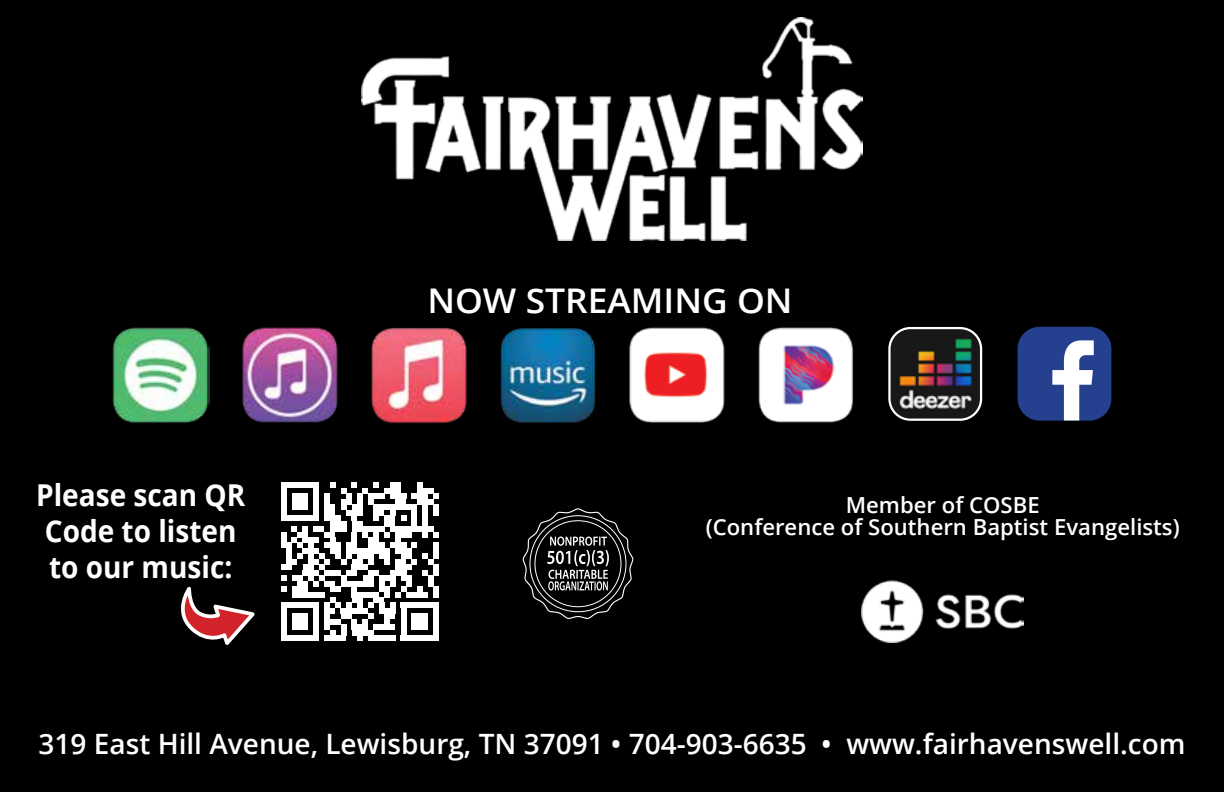
<style>
.page{position:relative;width:1224px;height:792px;background:#000}
.page>*{position:absolute;margin:0;border:0;box-sizing:border-box;transform-origin:0 0}
.t1{font:600 34px "Open Sans";color:#fff;scale:1.04 1}
.t2{font:700 30.2px/36.2px "Open Sans";color:#fff;scale:.93 1}
.t3{font:600 28px "Open Sans";color:#fff}
.t4{font:600 22.2px/22.2px "Open Sans";color:#fff;text-align:center}
</style>
<div class="page">
<img style="left:361px;top:18px;width:502px;height:223px">
<svg style="left:168px;top:589px;width:92px;height:62px;background:#4d2a2c"></svg>
<svg style="left:281px;top:483px;width:158px;height:158px"></svg>
<svg style="left:523px;top:508px;width:110px;height:111px;background:#292929"></svg>
<img style="left:497px;top:325px;width:101px;height:99px">
<img style="left:368px;top:325px;width:101px;height:99px">
<img style="left:240px;top:327px;width:101px;height:96px">
<img style="left:755px;top:325px;width:102px;height:101px">
<img style="left:109px;top:327px;width:100px;height:98px">
<img style="left:622px;top:324px;width:110px;height:103px">
<img style="left:889px;top:328px;width:92px;height:92px">
<div style="left:888px;top:327px;width:94px;height:94px;border:2px solid #fff;border-radius:21px"></div>
<div style="left:1019px;top:328px;width:91px;height:92px;background:#25408f;border-radius:21px"></div>
<div style="left:1018px;top:327px;width:93px;height:94px;border:2px solid #25408f;border-radius:21px"></div>
<svg style="left:1052px;top:340px;width:42px;height:81px"></svg>
<img style="left:862px;top:580px;width:162px;height:62px">
<p class="t2" style="left:36px;top:476px;width:226px">Please scan QR<br>Code to listen to our music:</p>
<p class="t1" style="left:427px;top:277px;width:353px">NOW STREAMING ON</p>
<p class="t4" style="left:706px;top:493px;width:476px">Member of COSBE<br>(Conference of Southern Baptist Evangelists)</p>
<p class="t3" style="left:39px;top:724px;width:1148px">319 East Hill Avenue, Lewisburg, TN 37091 • 704-903-6635 • www.fairhavenswell.com</p>
</div>
